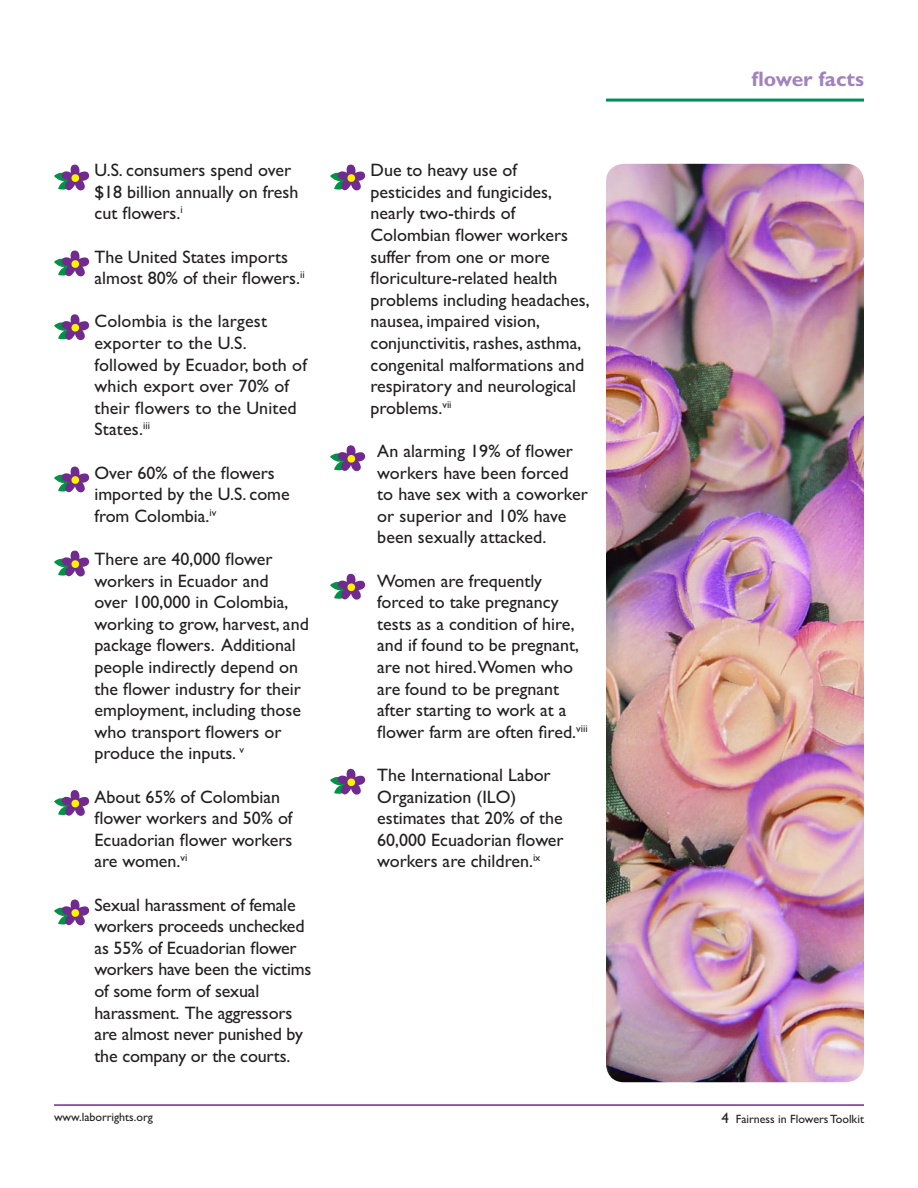
<style>
.page{position:relative;width:918px;height:1188px;background:#fff}
.page>*{position:absolute;margin:0;border:0;box-sizing:border-box;transform-origin:0 0}
.t1{font:700 21px "Gill Sans";color:#a182bb}
.t2{font:18px/21.6px "Gill Sans";color:#231f20}
.t3{font:12px "Gill Sans";color:#231f20}
.s1{font-size:15px}
</style>
<div class="page">
<hr style="left:606px;top:99px;width:258px;height:3px;background:#008f5a">
<hr style="left:54px;top:1104px;width:810px;height:2px;background:#712b90">
<svg style="left:54px;top:164px;width:36px;height:27px"></svg>
<svg style="left:54px;top:250px;width:36px;height:27px"></svg>
<svg style="left:54px;top:314px;width:36px;height:27px"></svg>
<svg style="left:54px;top:466px;width:36px;height:27px"></svg>
<svg style="left:54px;top:550px;width:36px;height:27px"></svg>
<svg style="left:330px;top:164px;width:36px;height:27px"></svg>
<svg style="left:54px;top:790px;width:36px;height:26px"></svg>
<svg style="left:54px;top:899px;width:36px;height:27px"></svg>
<svg style="left:330px;top:445px;width:36px;height:27px"></svg>
<svg style="left:330px;top:768px;width:36px;height:27px"></svg>
<svg style="left:330px;top:573px;width:36px;height:27px"></svg>
<img style="left:606px;top:164px;width:258px;height:918px;border-radius:18px">
<p class="t2" style="left:95px;top:161px;width:205px">U.S. consumers spend over $18 billion annually on fresh cut flowers.<sup>i</sup></p>
<p class="t2" style="left:95px;top:248px;width:212px">The United States imports almost 80% of their flowers.<sup>ii</sup></p>
<p class="t2" style="left:95px;top:313px;width:214px">Colombia is the largest exporter to the U.S. followed by Ecuador, both of which export over 70% of their flowers to the United<br>States.<sup>iii</sup></p>
<p class="t2" style="left:95px;top:464px;width:197px">Over 60% of the flowers imported by the U.S. come from Colombia.<sup>iv</sup></p>
<p class="t2" style="left:95px;top:550px;width:216px">There are 40,000 flower workers in Ecuador and<br>over 100,000 in Colombia, working to grow, harvest, and package flowers. Additional people indirectly depend on the flower industry for their employment, including those who transport flowers or produce the inputs. <sup>v</sup></p>
<p class="t2" style="left:95px;top:788px;width:199px">About 65% of Colombian flower workers and 50% of<br>Ecuadorian flower workers are women.<sup>vi</sup></p>
<p class="t2" style="left:95px;top:896px;width:218px">Sexual harassment of female workers proceeds unchecked as 55% of Ecuadorian flower workers have been the victims of some form of sexual harassment. The aggressors are almost never punished by the company or the courts.</p>
<p class="t3" style="left:54px;top:1113px;width:101px">www.laborrights.org</p>
<p class="t2" style="left:371px;top:161px;width:221px">Due to heavy use of pesticides and fungicides, nearly two-thirds of<br>Colombian flower workers suffer from one or more floriculture-related health problems including headaches, nausea, impaired vision, conjunctivitis, rashes, asthma, congenital malformations and respiratory and neurological problems.<sup>vii</sup></p>
<p class="t2" style="left:377px;top:442px;width:212px">An alarming 19% of flower workers have been forced to have sex with a coworker or superior and 10% have been sexually attacked.</p>
<p class="t2" style="left:377px;top:572px;width:212px">Women are frequently forced to take pregnancy tests as a condition of hire, and if found to be pregnant, are not hired.Women who are found to be pregnant after starting to work at a flower farm are often fired.<sup>viii</sup></p>
<p class="t2" style="left:377px;top:766px;width:188px">The International Labor<br>Organization (ILO) estimates that 20% of the<br>60,000 Ecuadorian flower workers are children.<sup>ix</sup></p>
<p class="t1" style="left:752px;top:67px;width:114px">flower facts</p>
<p class="t3" style="left:722px;top:1115px;width:144px"><span class="s1">4</span> Fairness in Flowers Toolkit</p>
</div>
